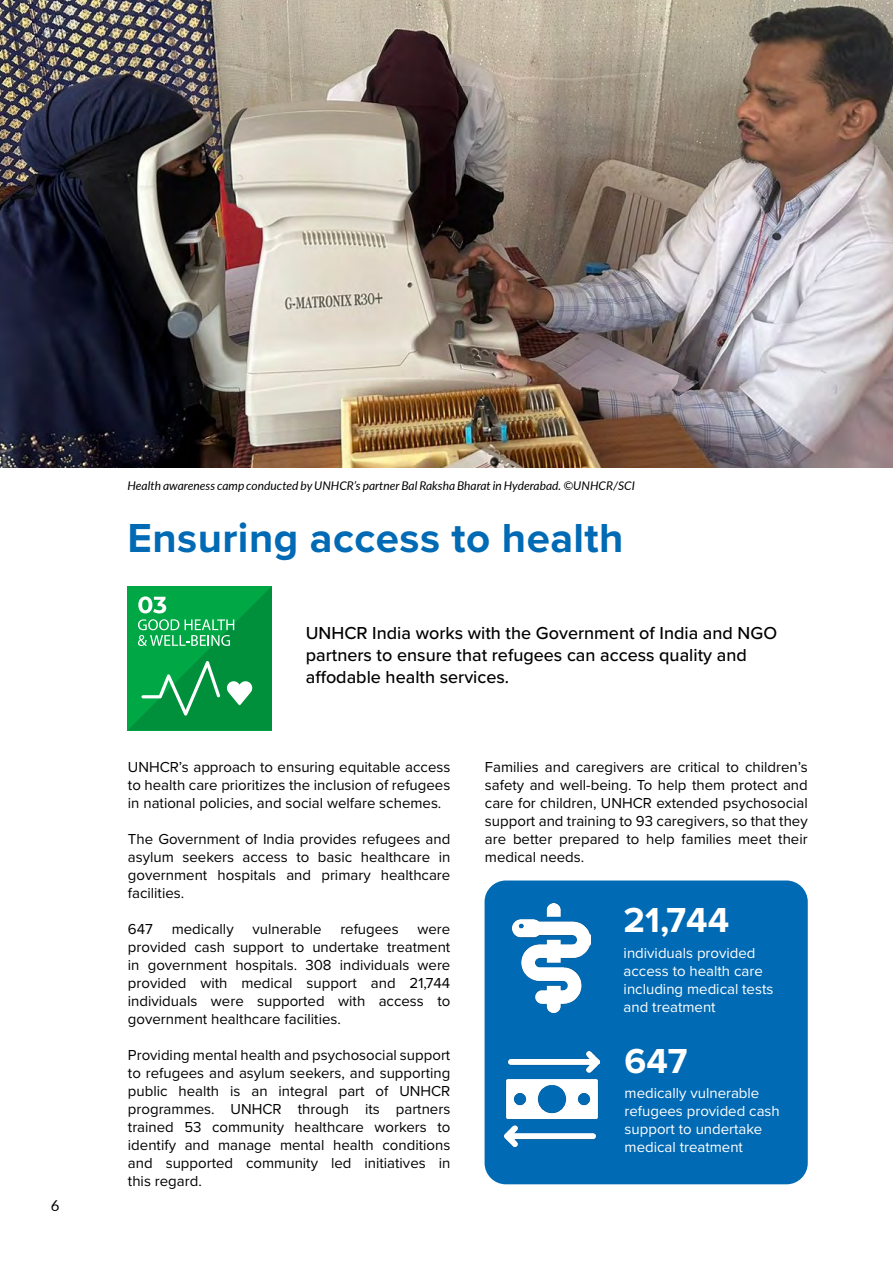
<style>
.page{position:relative;width:893px;height:1263px;background:#fff}
.page>*{position:absolute;margin:0;border:0;box-sizing:border-box;transform-origin:0 0}
.t1{font:700 42px "Proxima Nova";letter-spacing:.01em;color:#006ab4}
.t2{font:700 36px "Proxima Nova";color:#fff}
.t3{font:500 18px/21.6px "Proxima Nova";color:#000}
.t4{font:15px/18px "Proxima Nova";color:#000;text-align:justify}
.t5{font:15px/18px "Proxima Nova";color:#fff}
.t6{font:15px "Lato";color:#000}
.t7{font:italic 12px "Lato";color:#000}
</style>
<div class="page">
<img style="left:0;top:0;width:893px;height:467px">
<div style="left:485px;top:880px;width:323px;height:304px;background:#006ab4;border-radius:21px"></div>
<svg style="left:128px;top:586px;width:144px;height:144px;background:#16a450"></svg>
<img style="left:513px;top:904px;width:77px;height:109px">
<img style="left:504px;top:1051px;width:95px;height:95px">
<p class="t6" style="left:51px;top:1195px;width:10px">6</p>
<p class="t7" style="left:128px;top:477px;width:509px">Health awareness camp conducted by UNHCR’s partner Bal Raksha Bharat in Hyderabad. ©UNHCR/SCI</p>
<h1 class="t1" style="left:128px;top:506px;width:498px">Ensuring access to health</h1>
<p class="t3" style="left:306px;top:622px;width:473px">UNHCR India works with the Government of India and NGO partners to ensure that refugees can access quality and affodable health services.</p>
<p class="t4" style="left:128px;top:757px;width:324px">UNHCR’s approach to ensuring equitable access to health care prioritizes the inclusion of refugees in national policies, and social welfare schemes.</p>
<p class="t4" style="left:128px;top:829px;width:324px">The Government of India provides refugees and asylum seekers access to basic healthcare in government hospitals and primary healthcare facilities.</p>
<p class="t4" style="left:128px;top:919px;width:26px">647</p>
<p class="t4" style="left:172px;top:919px;width:63px">medically</p>
<p class="t4" style="left:253px;top:919px;width:70px">vulnerable</p>
<p class="t4" style="left:340px;top:919px;width:60px">refugees</p>
<p class="t4" style="left:128px;top:919px;width:324px;text-indent:290px">were provided cash support to undertake treatment in government hospitals. 308 individuals were provided with medical support and 21,744 individuals were supported with access to government healthcare facilities.</p>
<p class="t4" style="left:128px;top:1045px;width:324px">Providing mental health and psychosocial support to refugees and asylum seekers, and supporting public health is an integral part of UNHCR programmes. UNHCR through its partners trained 53 community healthcare workers to identify and manage mental health conditions and supported community led initiatives in this regard.</p>
<p class="t4" style="left:485px;top:758px;width:324px">Families and caregivers are critical to children’s safety and well-being. To help them protect and care for children, UNHCR extended psychosocial support and training to 93 caregivers, so that they are better prepared to help families meet their medical needs.</p>
<h2 class="t2" style="left:624px;top:893px;width:107px">21,744</h2>
<p class="t5" style="left:624px;top:943px;width:151px">individuals provided access to health care including medical tests and treatment</p>
<h2 class="t2" style="left:625px;top:1034px;width:64px">647</h2>
<p class="t5" style="left:625px;top:1083px;width:157px">medically vulnerable refugees provided cash support to undertake medical treatment</p>
</div>
